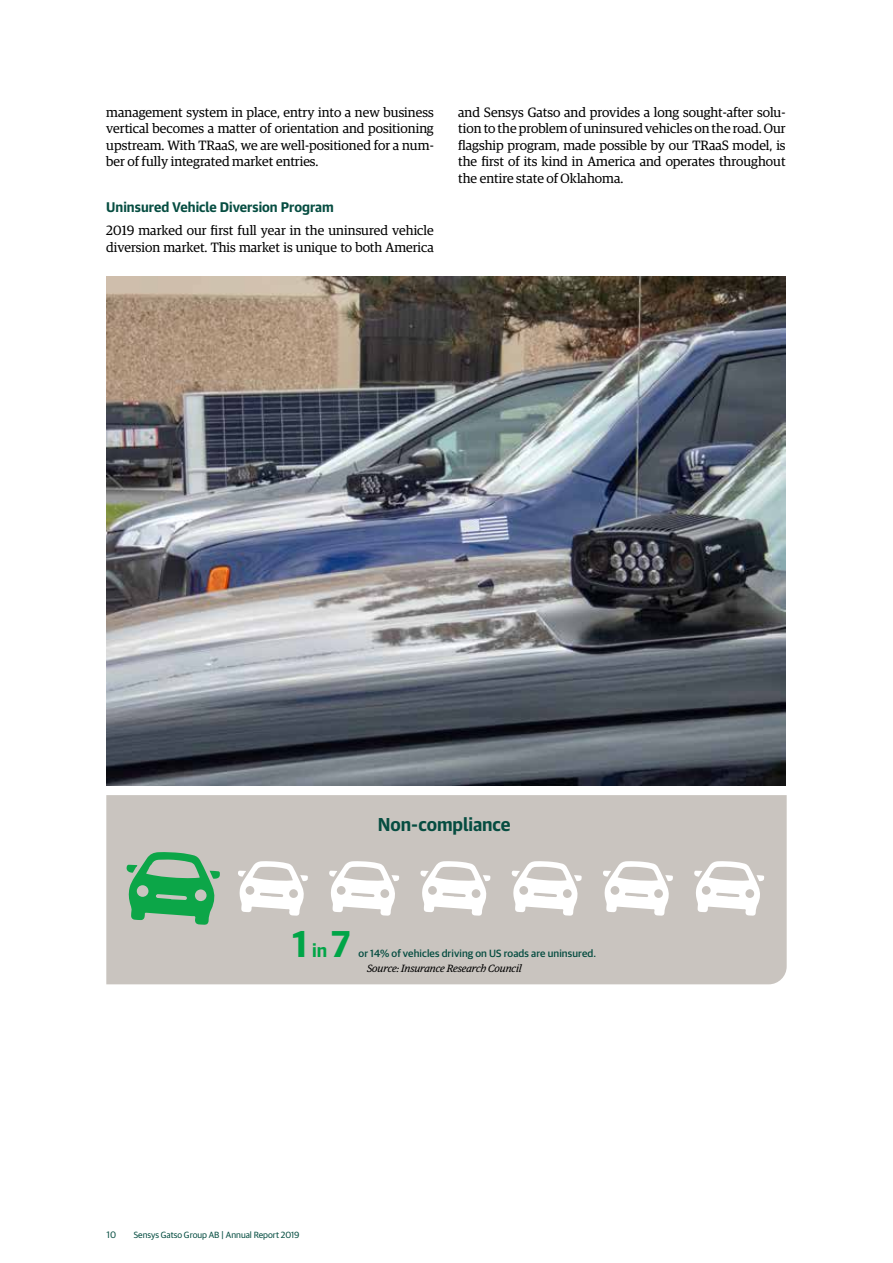
<style>
.page{position:relative;width:893px;height:1263px;background:#fff}
.page>*{position:absolute;margin:0;border:0;box-sizing:border-box;transform-origin:0 0}
.t1{font:700 36px "Guardian Text Sans";color:#00a547}
.t2{font:700 18px "Guardian Text Sans";letter-spacing:-.005em;color:#064d41}
.t3{font:13.5px/16.5px "Guardian Egyp";color:#000;text-align:justify}
.t4{font:700 13.5px "Guardian Text Sans";color:#064d41}
.t5{font:500 10.5px "Guardian Sans";letter-spacing:.01em;color:#064d41}
.t6{font:italic 10.5px "Guardian Egyp";color:#000}
.t7{font:9px "Guardian Sans";color:#064d41}
.t8{font:9px "Guardian Text Sans";color:#064d41}
.s1{font-size:18px}
.s2{font-family:"Guardian Text Sans"}
</style>
<div class="page">
<div style="left:106px;top:795px;width:681px;height:189px;background:#c9c4bf"></div>
<svg style="left:126px;top:852px;width:94px;height:73px;background:#63b37e"></svg>
<svg style="left:511px;top:861px;width:71px;height:55px"></svg>
<svg style="left:602px;top:861px;width:71px;height:55px"></svg>
<svg style="left:237px;top:861px;width:71px;height:55px"></svg>
<svg style="left:420px;top:861px;width:71px;height:55px"></svg>
<svg style="left:329px;top:861px;width:70px;height:55px"></svg>
<svg style="left:694px;top:861px;width:70px;height:55px"></svg>
<img style="left:107px;top:276px;width:679px;height:509px">
<p class="t3" style="left:106px;top:103px;width:329px">management system in place, entry into a new business vertical becomes a matter of orientation and positioning upstream. With TRaaS, we are well-positioned for a num&shy;ber of fully integrated market entries.</p>
<p class="t4" style="left:106px;top:196px;width:229px">Uninsured Vehicle Diversion Program</p>
<p class="t3" style="left:106px;top:221px;width:329px">2019 marked our first full year in the uninsured vehicle diversion market. This market is unique to both America</p>
<p class="t3" style="left:458px;top:103px;width:329px">and Sensys Gatso and provides a long sought-after solu&shy;tion to the problem of uninsured vehicles on the road. Our flagship program, made possible by our TRaaS model, is the first of its kind in America and operates throughout the entire state of Oklahoma.</p>
<h2 class="t2" style="left:378px;top:809px;width:134px">Non-compliance</h2>
<h1 class="t1" style="left:293px;top:914px;width:59px">1 <span class="s1">in</span> 7</h1>
<p class="t5" style="left:359px;top:946px;width:239px">or 14% of vehicles driving on US roads are uninsured.</p>
<p class="t6" style="left:367px;top:962px;width:156px">Source: Insurance Research Council</p>
<p class="t8" style="left:106px;top:1227px;width:12px">10</p>
<p class="t7" style="left:134px;top:1228px;width:167px">Sensys Gatso Group AB <span class="s2">|</span> Annual Report 2019</p>
</div>
